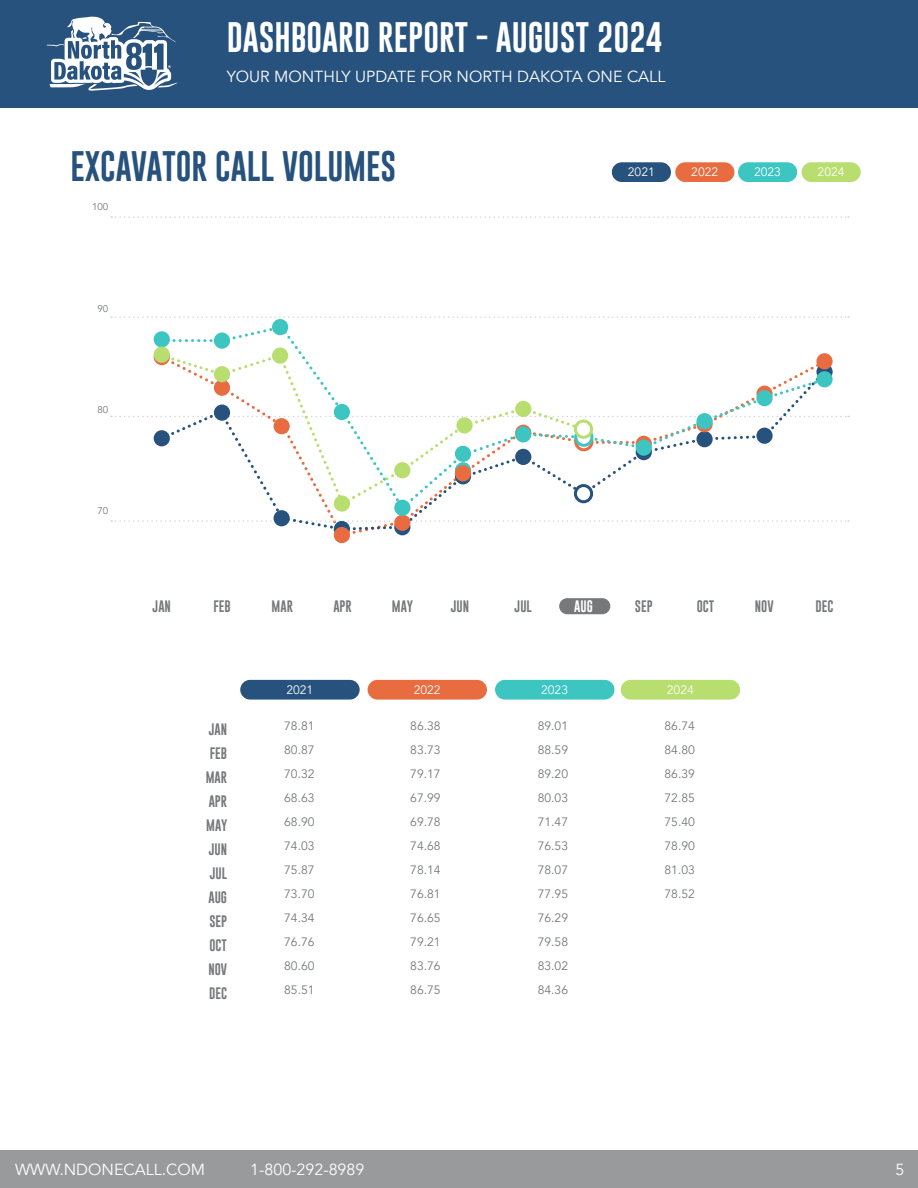
<style>
.page{position:relative;width:918px;height:1188px;background:#fff}
.page>*{position:absolute;margin:0;border:0;box-sizing:border-box;transform-origin:0 0}
.t1{font:31.2px "Gobold";color:#fff}
.t2{font:31.2px "Gobold";color:#27527d}
.t3{font:16.05px "Avenir";color:#fff}
.t4{font:12.15px "Avenir";color:#76787a}
.t5{font:12.15px "Gobold";color:#76787a}
.t6{font:12.15px "Avenir";color:#fff}
.t7{font:12.15px "Gobold";color:#fff}
.t8{font:9.75px "Avenir";color:#76787a}
</style>
<div class="page">
<svg style="left:111px;top:216px;width:738px;height:2px"></svg>
<svg style="left:111px;top:316px;width:738px;height:2px"></svg>
<div style="left:559px;top:598px;width:51px;height:16px;background:#76787a;border-radius:8px"></div>
<div style="left:0;top:0;width:918px;height:107px;background:#27527d"></div>
<div style="left:0;top:1150px;width:918px;height:38px;background:#989a9c"></div>
<svg style="left:47px;top:16px;width:131px;height:75px"></svg>
<div style="left:621px;top:680px;width:119px;height:20px;background:#b8de6f;border-radius:10px"></div>
<div style="left:368px;top:680px;width:119px;height:20px;background:#e96c41;border-radius:10px"></div>
<div style="left:240px;top:680px;width:120px;height:20px;background:#27527d;border-radius:10px"></div>
<div style="left:334px;top:527px;width:16px;height:16px;background:#e96c41;border-radius:50%"></div>
<div style="left:495px;top:680px;width:119px;height:20px;background:#3dc5c1;border-radius:10px"></div>
<div style="left:272px;top:319px;width:16px;height:16px;background:#3dc5c1;border-radius:50%"></div>
<div style="left:738px;top:162px;width:59px;height:20px;background:#3dc5c1;border-radius:10px"></div>
<div style="left:802px;top:162px;width:59px;height:20px;background:#b8de6f;border-radius:10px"></div>
<div style="left:612px;top:162px;width:59px;height:20px;background:#27527d;border-radius:10px"></div>
<div style="left:675px;top:162px;width:59px;height:20px;background:#e96c41;border-radius:10px"></div>
<svg style="left:111px;top:324px;width:738px;height:213px"></svg>
<div style="left:214px;top:366px;width:16px;height:16px;background:#b8de6f;border-radius:50%"></div>
<div style="left:272px;top:348px;width:16px;height:16px;background:#b8de6f;border-radius:50%"></div>
<div style="left:334px;top:495px;width:16px;height:17px;background:#b8de6f;border-radius:50%"></div>
<div style="left:394px;top:462px;width:16px;height:16px;background:#b8de6f;border-radius:50%"></div>
<div style="left:456px;top:417px;width:17px;height:17px;background:#b8de6f;border-radius:50%"></div>
<div style="left:515px;top:401px;width:16px;height:16px;background:#b8de6f;border-radius:50%"></div>
<div style="left:575px;top:421px;width:17px;height:16px;background:#fff;border-radius:50%"></div>
<div style="left:574px;top:420px;width:19px;height:19px;border:3px solid #b8de6f;border-radius:50%"></div>
<p class="t1" style="left:227px;top:17px;width:437px">DASHBOARD REPORT - AUGUST 2024</p>
<p class="t3" style="left:227px;top:67px;width:440px">YOUR MONTHLY UPDATE FOR NORTH DAKOTA ONE CALL</p>
<p class="t2" style="left:70px;top:146px;width:327px">EXCAVATOR CALL VOLUMES</p>
<p class="t8" style="left:92px;top:201px;width:18px">100</p>
<p class="t8" style="left:97px;top:302px;width:12px">90</p>
<p class="t8" style="left:97px;top:404px;width:12px">80</p>
<p class="t8" style="left:97px;top:505px;width:12px">70</p>
<p class="t6" style="left:628px;top:165px;width:29px">2021</p>
<p class="t6" style="left:691px;top:165px;width:29px">2022</p>
<p class="t6" style="left:754px;top:165px;width:29px">2023</p>
<p class="t6" style="left:818px;top:165px;width:29px">2024</p>
<p class="t5" style="left:153px;top:598px;width:20px">JAN</p>
<p class="t5" style="left:213px;top:598px;width:19px">FEB</p>
<p class="t5" style="left:272px;top:598px;width:23px">MAR</p>
<p class="t5" style="left:333px;top:598px;width:20px">APR</p>
<p class="t5" style="left:392px;top:598px;width:23px">MAY</p>
<p class="t5" style="left:451px;top:598px;width:20px">JUN</p>
<p class="t5" style="left:515px;top:598px;width:19px">JUL</p>
<p class="t7" style="left:574px;top:598px;width:20px">AUG</p>
<p class="t5" style="left:635px;top:598px;width:19px">SEP</p>
<p class="t5" style="left:697px;top:598px;width:19px">OCT</p>
<p class="t5" style="left:755px;top:598px;width:20px">NOV</p>
<p class="t5" style="left:816px;top:598px;width:19px">DEC</p>
<p class="t5" style="left:209px;top:721px;width:20px">JAN</p>
<p class="t5" style="left:210px;top:745px;width:19px">FEB</p>
<p class="t5" style="left:206px;top:769px;width:23px">MAR</p>
<p class="t5" style="left:209px;top:793px;width:20px">APR</p>
<p class="t5" style="left:206px;top:817px;width:23px">MAY</p>
<p class="t5" style="left:209px;top:841px;width:20px">JUN</p>
<p class="t5" style="left:210px;top:865px;width:19px">JUL</p>
<p class="t5" style="left:208px;top:889px;width:20px">AUG</p>
<p class="t5" style="left:209px;top:913px;width:19px">SEP</p>
<p class="t5" style="left:209px;top:937px;width:19px">OCT</p>
<p class="t5" style="left:208px;top:961px;width:20px">NOV</p>
<p class="t5" style="left:209px;top:985px;width:19px">DEC</p>
<p class="t6" style="left:286px;top:682px;width:29px">2021</p>
<p class="t4" style="left:284px;top:719px;width:32px">78.81</p>
<p class="t4" style="left:284px;top:743px;width:32px">80.87</p>
<p class="t4" style="left:284px;top:767px;width:32px">70.32</p>
<p class="t4" style="left:284px;top:791px;width:32px">68.63</p>
<p class="t4" style="left:284px;top:815px;width:32px">68.90</p>
<p class="t4" style="left:284px;top:839px;width:32px">74.03</p>
<p class="t4" style="left:284px;top:863px;width:32px">75.87</p>
<p class="t4" style="left:284px;top:887px;width:32px">73.70</p>
<p class="t4" style="left:284px;top:911px;width:32px">74.34</p>
<p class="t4" style="left:284px;top:935px;width:32px">76.76</p>
<p class="t4" style="left:284px;top:959px;width:32px">80.60</p>
<p class="t4" style="left:284px;top:983px;width:32px">85.51</p>
<p class="t6" style="left:414px;top:682px;width:29px">2022</p>
<p class="t4" style="left:410px;top:719px;width:32px">86.38</p>
<p class="t4" style="left:410px;top:743px;width:32px">83.73</p>
<p class="t4" style="left:410px;top:767px;width:32px">79.17</p>
<p class="t4" style="left:410px;top:791px;width:32px">67.99</p>
<p class="t4" style="left:410px;top:815px;width:32px">69.78</p>
<p class="t4" style="left:410px;top:839px;width:32px">74.68</p>
<p class="t4" style="left:410px;top:863px;width:32px">78.14</p>
<p class="t4" style="left:410px;top:887px;width:32px">76.81</p>
<p class="t4" style="left:410px;top:911px;width:32px">76.65</p>
<p class="t4" style="left:410px;top:935px;width:32px">79.21</p>
<p class="t4" style="left:410px;top:959px;width:32px">83.76</p>
<p class="t4" style="left:410px;top:983px;width:32px">86.75</p>
<p class="t6" style="left:541px;top:682px;width:29px">2023</p>
<p class="t4" style="left:538px;top:719px;width:32px">89.01</p>
<p class="t4" style="left:538px;top:743px;width:32px">88.59</p>
<p class="t4" style="left:538px;top:767px;width:32px">89.20</p>
<p class="t4" style="left:538px;top:791px;width:32px">80.03</p>
<p class="t4" style="left:538px;top:815px;width:32px">71.47</p>
<p class="t4" style="left:538px;top:839px;width:32px">76.53</p>
<p class="t4" style="left:538px;top:863px;width:32px">78.07</p>
<p class="t4" style="left:538px;top:887px;width:32px">77.95</p>
<p class="t4" style="left:538px;top:911px;width:32px">76.29</p>
<p class="t4" style="left:538px;top:935px;width:32px">79.58</p>
<p class="t4" style="left:538px;top:959px;width:32px">83.02</p>
<p class="t4" style="left:538px;top:983px;width:32px">84.36</p>
<p class="t6" style="left:667px;top:682px;width:29px">2024</p>
<p class="t4" style="left:664px;top:719px;width:32px">86.74</p>
<p class="t4" style="left:664px;top:743px;width:32px">84.80</p>
<p class="t4" style="left:664px;top:767px;width:32px">86.39</p>
<p class="t4" style="left:664px;top:791px;width:32px">72.85</p>
<p class="t4" style="left:664px;top:815px;width:32px">75.40</p>
<p class="t4" style="left:664px;top:839px;width:32px">78.90</p>
<p class="t4" style="left:664px;top:863px;width:32px">81.03</p>
<p class="t4" style="left:664px;top:887px;width:32px">78.52</p>
<p class="t3" style="left:15px;top:1160px;width:192px">WWW.NDONECALL.COM</p>
<p class="t3" style="left:250px;top:1160px;width:116px">1-800-292-8989</p>
<p class="t3" style="left:896px;top:1160px;width:10px">5</p>
</div>
